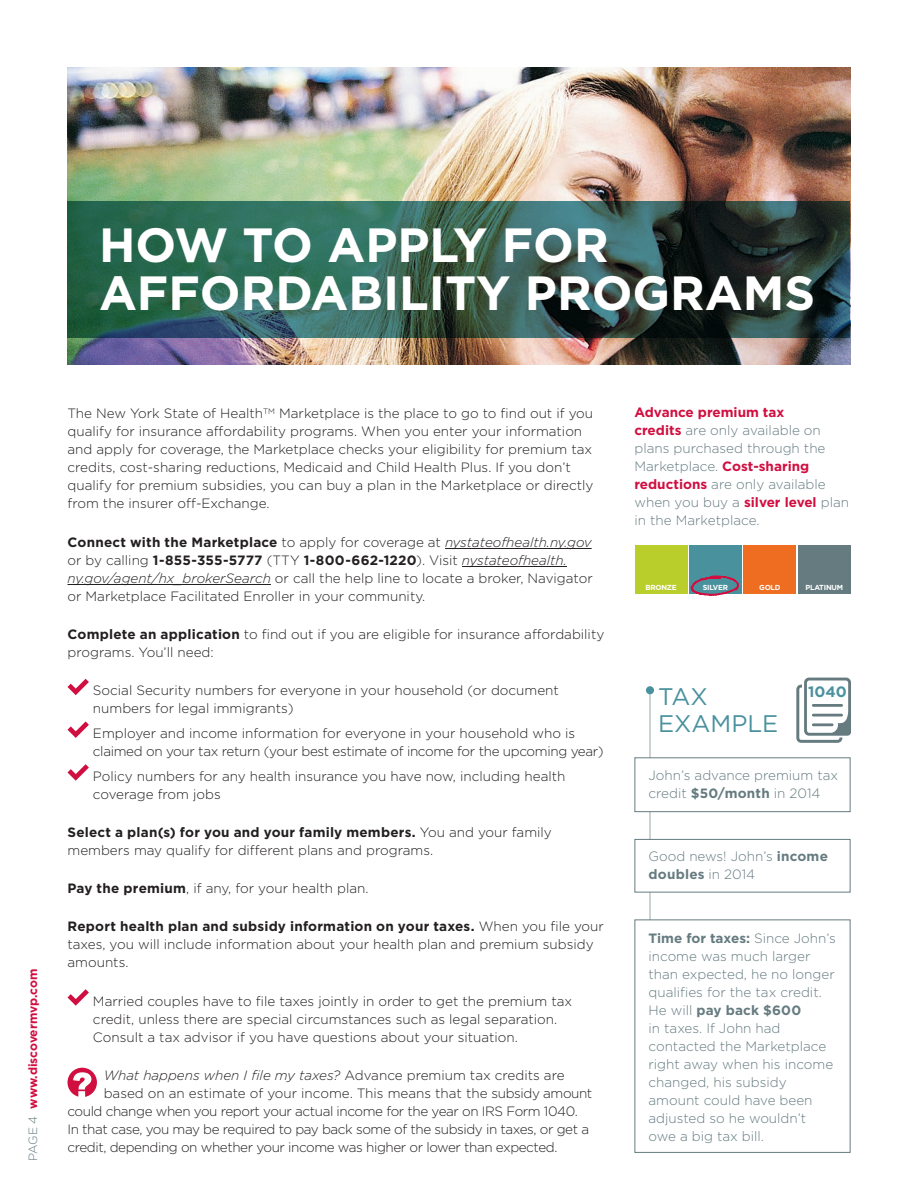
<style>
.page{position:relative;width:918px;height:1188px;background:#fff}
.page>*{position:absolute;margin:0;border:0;box-sizing:border-box;transform-origin:0 0}
.HEADLINE{font:700 48px/48px "Gotham";color:#fff}
.BODY{font:24px/27px "Gotham";color:#4a919e}
.BODY-2{font:700 15px "Gotham";color:#4a919e}
.BODY-3{font:300 13.5px/18px "Gotham";color:#231f20}
.BODY-4{font:300 13.5px/18px "Gotham";color:#657b80}
.BULLET{font:300 13.5px/18px "Gotham";color:#231f20}
.BODY-5{font:300 13.5px "Gotham";letter-spacing:-.03em;color:#231f20}
.BULLET-2{font:300 13.5px/18px "Gotham";letter-spacing:-.025em;color:#231f20}
.BODY-6{font:italic 300 13.5px "Gotham";color:#231f20}
.SUBHEAD{font:700 12px "Gotham";letter-spacing:-.005em;color:#d10e40}
.BODY-7{font:700 7.2px "Gotham";letter-spacing:-.03em;color:#fff}
.s1{font-weight:300;color:#657b80}
.s2{font-weight:700}
.s3{font-style:italic}
.s4{font-style:normal}
.s5{font-weight:700;color:#d10e40}
</style>
<div class="page">
<img style="left:68px;top:68px;width:782px;height:296px">
<hr style="left:445px;top:548px;width:147px;height:1px;background:#231f20">
<hr style="left:462px;top:566px;width:105px;height:1px;background:#231f20">
<hr style="left:68px;top:584px;width:203px;height:1px;background:#231f20">
<svg style="left:68px;top:679px;width:21px;height:16px"></svg>
<svg style="left:68px;top:721px;width:21px;height:17px"></svg>
<svg style="left:68px;top:764px;width:21px;height:17px"></svg>
<svg style="left:68px;top:989px;width:21px;height:17px"></svg>
<svg style="left:68px;top:201px;width:782px;height:137px;background:#2e564c"></svg>
<hr style="left:650px;top:688px;width:1px;height:364px;background:#98a8ac">
<div style="left:634px;top:757px;width:216px;height:55px;background:#fff;border:1px solid #657b80"></div>
<div style="left:634px;top:839px;width:216px;height:53px;background:#fff;border:1px solid #657b80"></div>
<div style="left:634px;top:920px;width:216px;height:233px;background:#fff;border:1px solid #657b80"></div>
<div style="left:635px;top:545px;width:52px;height:49px;background:#bace2b"></div>
<div style="left:689px;top:545px;width:53px;height:49px;background:#4a919e"></div>
<div style="left:744px;top:545px;width:52px;height:49px;background:#ef6d20"></div>
<div style="left:798px;top:545px;width:52px;height:49px;background:#657b80"></div>
<svg style="left:691px;top:575px;width:48px;height:21px"></svg>
<div style="left:646px;top:686px;width:8px;height:8px;background:#4a919e;border-radius:50%"></div>
<svg style="left:67px;top:1068px;width:30px;height:29px"></svg>
<svg style="left:796px;top:678px;width:55px;height:65px"></svg>
<p class="HEADLINE" style="left:99px;top:219px;width:718px">HOW TO APPLY FOR<br>AFFORDABILITY PROGRAMS</p>
<p class="SUBHEAD" style="left:26px;top:1161px;width:194px;rotate:-90deg"><span class="s1">PAGE 4</span> www.discovermvp.com</p>
<p class="BODY-3" style="left:68px;top:404px;width:528px">The New York State of Health<sup>TM</sup> Marketplace is the place to go to find out if you qualify for insurance affordability programs. When you enter your information and apply for coverage, the Marketplace checks your eligibility for premium tax credits, cost-sharing reductions, Medicaid and Child Health Plus. If you don’t qualify for premium subsidies, you can buy a plan in the Marketplace or directly from the insurer off-Exchange.</p>
<p class="BODY-3" style="left:68px;top:533px;width:527px"><span class="s2">Connect with the Marketplace</span> to apply for coverage at <span class="s3">nystateofhealth.ny.gov </span>or by calling <span class="s2">1-855-355-5777</span> (TTY <span class="s2">1-800-662-1220</span>). Visit <span class="s3">nystateofhealth. ny.gov/agent/hx_brokerSearch</span> or call the help line to locate a broker, Navigator or Marketplace Facilitated Enroller in your community.</p>
<p class="BODY-3" style="left:68px;top:625px;width:538px"><span class="s2">Complete an application</span> to find out if you are eligible for insurance affordability programs. You’ll need:</p>
<p class="BULLET" style="left:93px;top:681px;width:468px">Social Security numbers for everyone in your household (or document numbers for legal immigrants)</p>
<p class="BULLET-2" style="left:93px;top:724px;width:512px">Employer and income information for everyone in your household who is claimed on your tax return (your best estimate of income for the upcoming year)</p>
<p class="BULLET" style="left:93px;top:767px;width:474px">Policy numbers for any health insurance you have now, including health coverage from jobs</p>
<p class="BODY-3" style="left:68px;top:823px;width:486px"><span class="s2">Select a plan(s) for you and your family members.</span> You and your family members may qualify for different plans and programs.</p>
<p class="BODY-3" style="left:68px;top:879px;width:303px"><span class="s2">Pay the premium</span>, if any, for your health plan.</p>
<p class="BODY-3" style="left:68px;top:917px;width:538px"><span class="s2">Report health plan and subsidy information on your taxes.</span> When you file your taxes, you will include information about your health plan and premium subsidy amounts.</p>
<p class="BULLET" style="left:93px;top:992px;width:481px">Married couples have to file taxes jointly in order to get the premium tax credit, unless there are special circumstances such as legal separation.<br>Consult a tax advisor if you have questions about your situation.</p>
<p class="BODY-6" style="left:104px;top:1068px;width:462px">What happens when I file my taxes? <span class="s4">Advance premium tax credits are</span></p>
<p class="BODY-3" style="left:104px;top:1084px;width:490px">based on an estimate of your income. This means that the subsidy amount</p>
<p class="BODY-5" style="left:68px;top:1104px;width:512px">could change when you report your actual income for the year on IRS Form 1040.</p>
<p class="BODY-5" style="left:68px;top:1122px;width:523px">In that case, you may be required to pay back some of the subsidy in taxes, or get a</p>
<p class="BODY-5" style="left:68px;top:1140px;width:492px">credit, depending on whether your income was higher or lower than expected.</p>
<p class="BODY-4" style="left:634px;top:403px;width:216px"><span class="s5">Advance premium tax<br>credits</span> are only available on plans purchased through the<br>Marketplace. <span class="s5">Cost-sharing reductions</span> are only available when you buy a <span class="s5">silver level</span> plan in the Marketplace.</p>
<p class="BODY-7" style="left:645px;top:583px;width:33px">BRONZE</p>
<p class="BODY-7" style="left:703px;top:583px;width:27px">SILVER</p>
<p class="BODY-7" style="left:759px;top:583px;width:23px">GOLD</p>
<p class="BODY-7" style="left:806px;top:583px;width:39px">PLATINUM</p>
<p class="BODY-2" style="left:808px;top:683px;width:40px">1040</p>
<p class="BODY" style="left:658px;top:682px;width:122px">TAX<br>EXAMPLE</p>
<p class="BODY-4" style="left:649px;top:766px;width:191px">John’s advance premium tax credit <span class="s2">$50/month</span> in 2014</p>
<p class="BODY-4" style="left:649px;top:847px;width:181px">Good news! John’s <span class="s2">income doubles</span> in 2014</p>
<p class="BODY-4" style="left:649px;top:929px;width:189px"><span class="s2">Time for taxes:</span> Since John’s income was much larger than expected, he no longer qualifies for the tax credit.<br>He will <span class="s2">pay back $600<br></span>in taxes. If John had contacted the Marketplace right away when his income changed, his subsidy amount could have been adjusted so he wouldn’t owe a big tax bill.</p>
</div>
